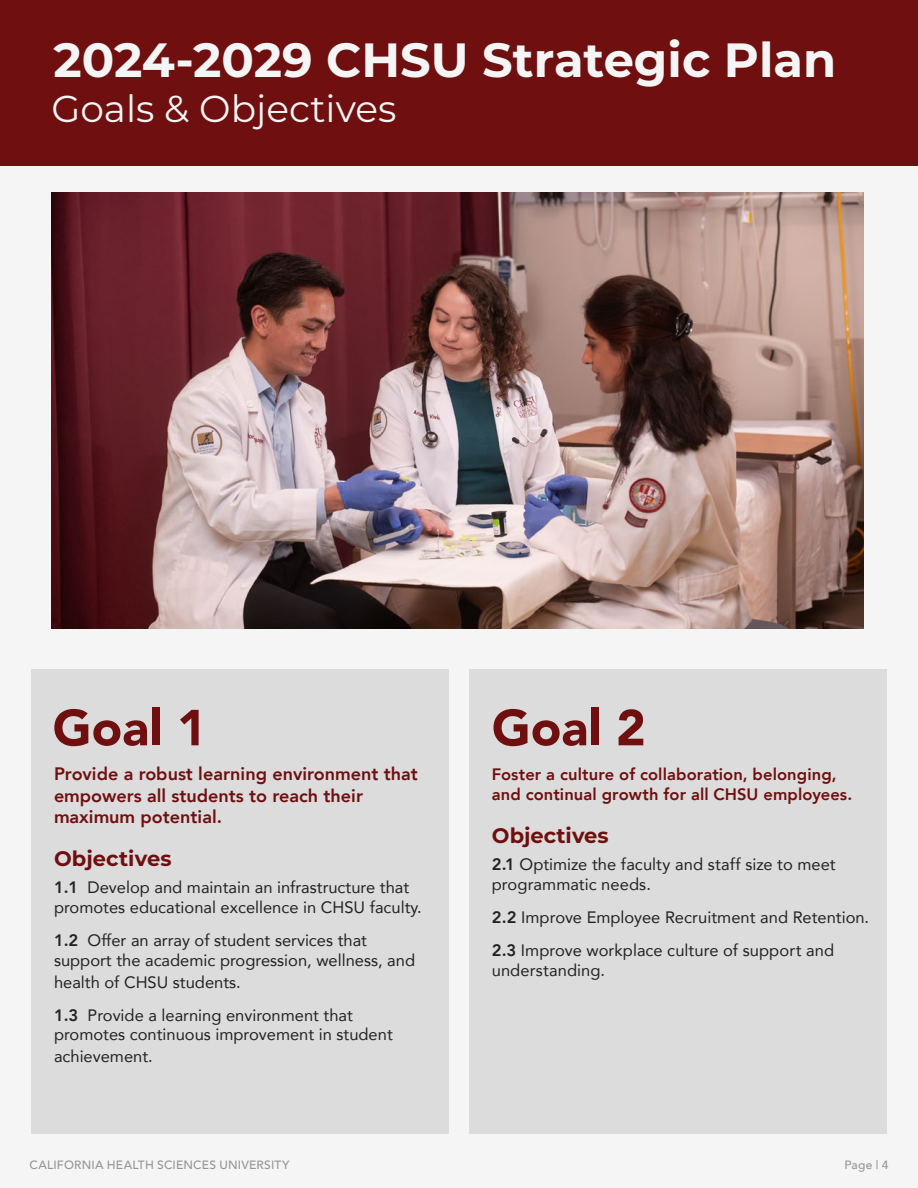
<style>
.page{position:relative;width:918px;height:1188px;background:#f5f5f5}
.page>*{position:absolute;margin:0;border:0;box-sizing:border-box;transform-origin:0 0}
.t1{font:900 50.1px "Avenir";color:#700f0f}
.t2{font:700 48px "Montserrat";color:#f5f5f5}
.t3{font:37.5px "Montserrat";color:#f5f5f5}
.t4{font:700 21px "Montserrat";letter-spacing:.005em;color:#700f0f}
.t5{font:800 18px/21.6px "Avenir";color:#700f0f}
.t6{font:16.5px/19.8px "Avenir";color:#222}
.t7{font:800 16.5px/19.8px "Avenir";letter-spacing:.005em;color:#700f0f}
.t8{font:500 12px "Avenir";letter-spacing:.015em;color:#969696}
.s1{font-weight:800}
</style>
<div class="page">
<div style="left:31px;top:670px;width:418px;height:464px;background:#dcdcdc"></div>
<div style="left:469px;top:670px;width:418px;height:464px;background:#dcdcdc"></div>
<div style="left:0;top:0;width:918px;height:166px;background:#700f0f"></div>
<img style="left:52px;top:193px;width:812px;height:436px">
<h2 class="t2" style="left:53px;top:25px;width:784px">2024-2029 CHSU Strategic Plan</h2>
<h3 class="t3" style="left:52px;top:83px;width:346px">Goals &amp; Objectives</h3>
<h1 class="t1" style="left:53px;top:685px;width:155px">Goal 1</h1>
<p class="t5" style="left:54px;top:763px;width:365px">Provide a robust learning environment that empowers all students to reach their maximum potential.</p>
<p class="t4" style="left:54px;top:844px;width:119px">Objectives</p>
<p class="t6" style="left:54px;top:877px;width:369px"><span class="s1">1.1</span> Develop and maintain an infrastructure that promotes educational excellence in CHSU faculty.</p>
<p class="t6" style="left:54px;top:930px;width:363px"><span class="s1">1.2</span> Offer an array of student services that support the academic progression, wellness, and</p>
<p class="t6" style="left:54px;top:965px;width:300px;line-height:33px">health of CHSU students.<br><span class="s1">1.3</span> Provide a learning environment that</p>
<p class="t6" style="left:54px;top:1023px;width:340px;line-height:21.6px">promotes continuous improvement in student achievement.</p>
<h1 class="t1" style="left:492px;top:685px;width:155px">Goal 2</h1>
<p class="t7" style="left:492px;top:765px;width:362px">Foster a culture of collaboration, belonging, and continual growth for all CHSU employees.</p>
<p class="t4" style="left:492px;top:821px;width:118px">Objectives</p>
<p class="t6" style="left:492px;top:854px;width:345px"><span class="s1">2.1</span> Optimize the faculty and staff size to meet programmatic needs.</p>
<p class="t6" style="left:492px;top:901px;width:379px;line-height:33px"><span class="s1">2.2</span> Improve Employee Recruitment and Retention.<br><span class="s1">2.3</span> Improve workplace culture of support and</p>
<p class="t6" style="left:492px;top:960px;width:115px">understanding.</p>
<p class="t8" style="left:30px;top:1155px;width:261px">CALIFORNIA HEALTH SCIENCES UNIVERSITY</p>
<p class="t8" style="left:844px;top:1155px;width:46px">Page | 4</p>
</div>
